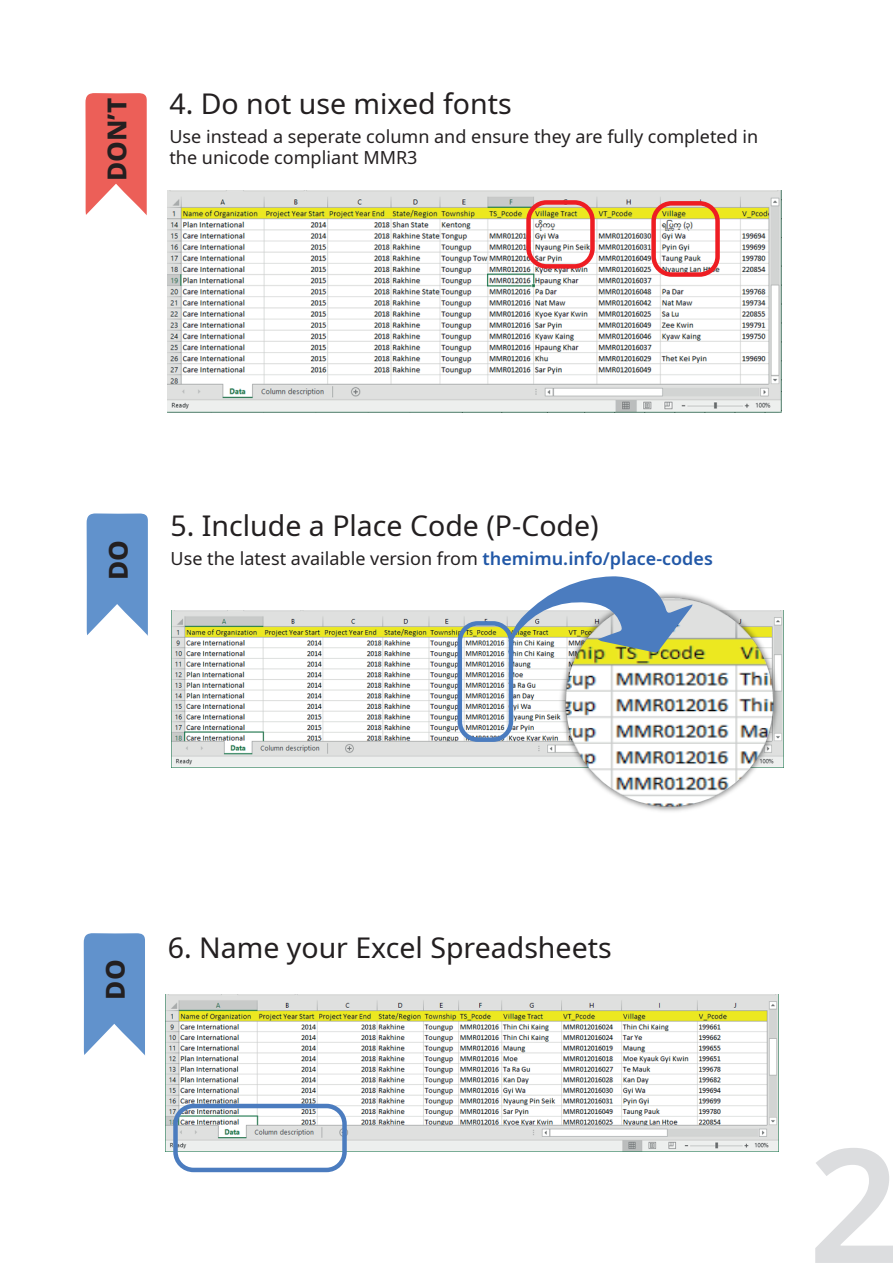
<style>
.page{position:relative;width:893px;height:1263px;background:#fff}
.page>*{position:absolute;margin:0;border:0;box-sizing:border-box;transform-origin:0 0}
.t1{font:600 159px "Noto Sans";color:#dcdddf}
.t2{font:28.5px "Noto Sans";color:#231f20}
.t3{font:800 26.1px "Noto Sans";color:#231f20}
.t4{font:18px/21.6px "Noto Sans";color:#231f20}
.s1{font-weight:600;color:#2258a7}
</style>
<div class="page">
<img style="left:167px;top:190px;width:615px;height:222px">
<img style="left:165px;top:994px;width:613px;height:157px">
<svg style="left:85px;top:93px;width:62px;height:122px;background:#ee756f"></svg>
<svg style="left:84px;top:933px;width:61px;height:122px;background:#75a0d2"></svg>
<svg style="left:87px;top:513px;width:61px;height:123px;background:#77a1d3"></svg>
<div style="left:173px;top:1104px;width:174px;height:68px;border:4px solid #4b7cbf;border-radius:18px"></div>
<div style="left:651px;top:201px;width:69px;height:76px;border:4px solid #ee1d23;border-radius:18px"></div>
<div style="left:526px;top:200px;width:69px;height:69px;border:4px solid #ee1d23;border-radius:18px"></div>
<img style="left:171px;top:610px;width:612px;height:157px">
<img style="left:556px;top:595px;width:226px;height:217px">
<div style="left:458px;top:621px;width:55px;height:121px;border:4px solid #4b7cbf;border-radius:18px"></div>
<svg style="left:508px;top:576px;width:185px;height:79px"></svg>
<h3 class="t3" style="left:98px;top:181px;width:85px;rotate:-90deg">DON’T</h3>
<h2 class="t2" style="left:169px;top:83px;width:344px">4. Do not use mixed fonts</h2>
<p class="t4" style="left:169px;top:126px;width:590px">Use instead a seperate column and ensure they are fully completed in the unicode compliant MMR3</p>
<h3 class="t3" style="left:99px;top:580px;width:41px;rotate:-90deg">DO</h3>
<h2 class="t2" style="left:171px;top:505px;width:430px">5. Include a Place Code (P-Code)</h2>
<p class="t4" style="left:171px;top:548px;width:544px">Use the latest available version from <span class="s1">themimu.info/place-codes</span></p>
<h3 class="t3" style="left:96px;top:999px;width:41px;rotate:-90deg">DO</h3>
<h2 class="t2" style="left:168px;top:928px;width:445px">6. Name your Excel Spreadsheets</h2>
<h1 class="t1" style="left:808px;top:1093px;width:92px">2</h1>
</div>
